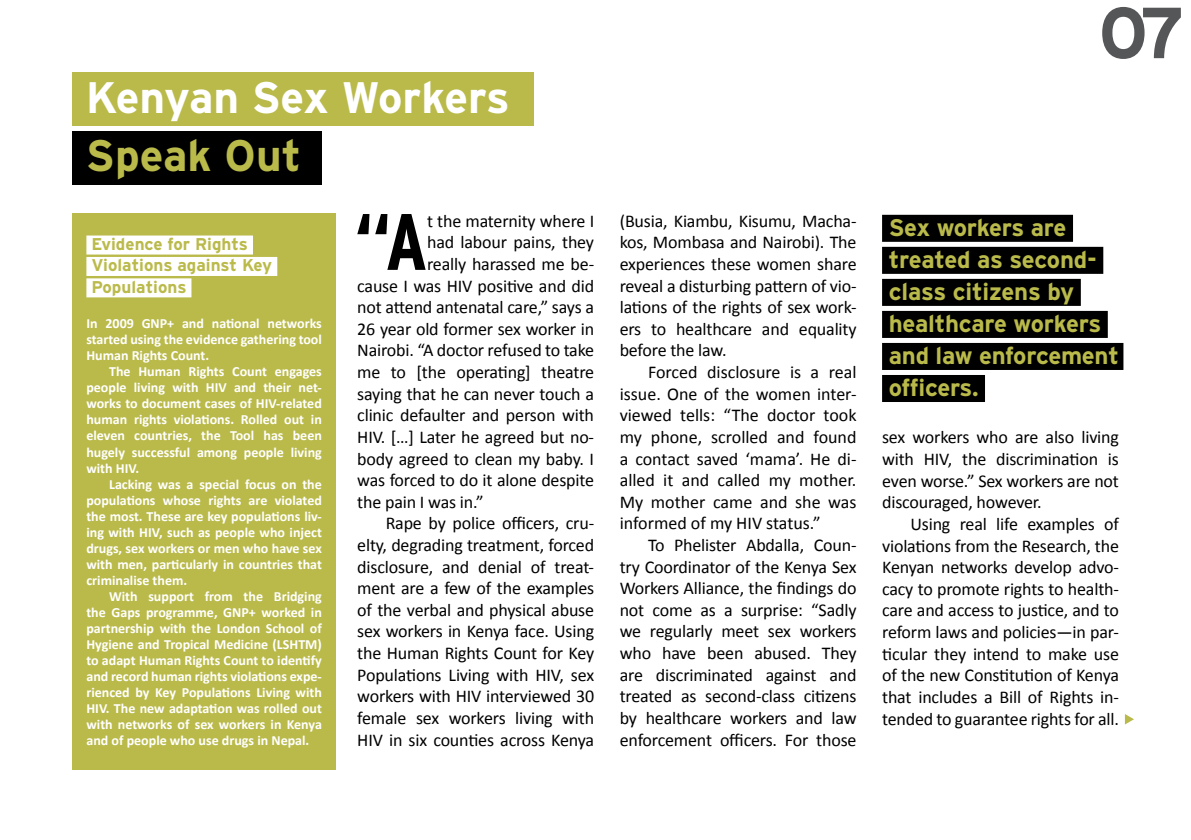
<style>
.page{position:relative;width:1191px;height:840px;background:#fff}
.page>*{position:absolute;margin:0;border:0;box-sizing:border-box;transform-origin:0 0}
.t1{font:700 condensed 79.8px "Interstate";color:#000001}
.t2{font:700 72px "Interstate";color:#555658}
.t3{font:700 44px "Interstate";letter-spacing:-.02em;color:#fff}
.t4{font:700 44px "Interstate";color:#baba4b}
.t5{font:700 24px/32px "Interstate";letter-spacing:-.01em;color:#baba4b}
.t6{font:18px/21.6px "Calibri";letter-spacing:-.01em;color:#000001;text-align:justify}
.t7{font:700 17px/21.4px "Interstate";color:#baba4b}
.t8{font:700 14px/16px "Calibri";color:#fff;text-align:justify}
</style>
<div class="page">
<div style="left:72px;top:72px;width:461px;height:54px;background:#baba4b"></div>
<div style="left:72px;top:131px;width:250px;height:54px;background:#000001"></div>
<div style="left:72px;top:213px;width:264px;height:556px;background:#baba4b"></div>
<div style="left:86px;top:235px;width:167px;height:19px;background:#fff"></div>
<div style="left:86px;top:257px;width:191px;height:19px;background:#fff"></div>
<div style="left:86px;top:278px;width:105px;height:19px;background:#fff"></div>
<div style="left:882px;top:215px;width:191px;height:27px;background:#000001"></div>
<div style="left:882px;top:247px;width:221px;height:27px;background:#000001"></div>
<div style="left:882px;top:279px;width:198px;height:27px;background:#000001"></div>
<div style="left:882px;top:311px;width:225px;height:27px;background:#000001"></div>
<div style="left:882px;top:343px;width:241px;height:27px;background:#000001"></div>
<div style="left:882px;top:375px;width:103px;height:27px;background:#000001"></div>
<svg style="left:1125px;top:714px;width:9px;height:10px"></svg>
<h3 class="t3" style="left:86px;top:81px;width:425px">Kenyan Sex Workers</h3>
<h3 class="t4" style="left:86px;top:139px;width:217px">Speak Out</h3>
<p class="t7" style="left:91px;top:234px;width:182px">Evidence for Rights<br>Violations against Key<br>Populations</p>
<p class="t8" style="left:86px;top:316px;width:237px">In 2009 GNP+ and national networks started using the evidence gathering tool Human Rights Count.</p>
<p class="t8" style="left:86px;top:364px;width:237px;text-indent:23px">The Human Rights Count engages people living with HIV and their net&shy;works to document cases of HIV-related human rights violations. Rolled out in eleven countries, the Tool has been hugely successful among people living with HIV.</p>
<p class="t8" style="left:86px;top:477px;width:237px;text-indent:23px">Lacking was a special focus on the populations whose rights are violated the most. These are key populations liv&shy;ing with HIV, such as people who inject drugs, sex workers or men who have sex with men, particularly in countries that criminalise them.</p>
<p class="t8" style="left:86px;top:589px;width:237px;text-indent:23px">With support from the Bridging the Gaps programme, GNP+ worked in partnership with the London School of Hygiene and Tropical Medicine (LSHTM) to adapt Human Rights Count to identify and record human rights violations expe&shy;rienced by Key Populations Living with HIV. The new adaptation was rolled out with networks of sex workers in Kenya and of people who use drugs in Nepal.</p>
<h1 class="t1" style="left:354px;top:212px;width:76px">“A</h1>
<p class="t6" style="left:427px;top:209px;width:169px">t the maternity where I</p>
<p class="t6" style="left:427px;top:231px;width:169px">had labour pains, they</p>
<p class="t6" style="left:427px;top:253px;width:169px">really harassed me be-</p>
<p class="t6" style="left:357px;top:274px;width:238px">cause I was HIV positive and did</p>
<p class="t6" style="left:357px;top:296px;width:238px">not attend antenatal care,” says a</p>
<p class="t6" style="left:357px;top:317px;width:238px">26 year old former sex worker in</p>
<p class="t6" style="left:357px;top:339px;width:238px">Nairobi. “A doctor refused to take</p>
<p class="t6" style="left:357px;top:361px;width:238px">me to [the operating] theatre</p>
<p class="t6" style="left:357px;top:382px;width:238px">saying that he can never touch a</p>
<p class="t6" style="left:357px;top:404px;width:238px">clinic defaulter and person with</p>
<p class="t6" style="left:357px;top:425px;width:238px">HIV. […] Later he agreed but no-</p>
<p class="t6" style="left:357px;top:447px;width:238px">body agreed to clean my baby. I</p>
<p class="t6" style="left:357px;top:469px;width:238px">was forced to do it alone despite</p>
<p class="t6" style="left:357px;top:490px;width:128px">the pain I was in.”</p>
<p class="t6" style="left:386px;top:512px;width:210px">Rape by police officers, cru-</p>
<p class="t6" style="left:357px;top:533px;width:238px">elty, degrading treatment, forced</p>
<p class="t6" style="left:357px;top:555px;width:238px">disclosure, and denial of treat-</p>
<p class="t6" style="left:357px;top:577px;width:238px">ment are a few of the examples</p>
<p class="t6" style="left:357px;top:598px;width:238px">of the verbal and physical abuse</p>
<p class="t6" style="left:357px;top:620px;width:238px">sex workers in Kenya face. Using</p>
<p class="t6" style="left:357px;top:641px;width:238px">the Human Rights Count for Key</p>
<p class="t6" style="left:357px;top:663px;width:238px">Populations Living with HIV, sex</p>
<p class="t6" style="left:357px;top:685px;width:238px">workers with HIV interviewed 30</p>
<p class="t6" style="left:357px;top:706px;width:238px">female sex workers living with</p>
<p class="t6" style="left:357px;top:728px;width:238px">HIV in six counties across Kenya</p>
<p class="t6" style="left:619px;top:209px;width:238px">(Busia, Kiambu, Kisumu, Macha&shy;kos, Mombasa and Nairobi). The experiences these women share reveal a disturbing pattern of vio&shy;lations of the rights of sex work&shy;ers to healthcare and equality before the law.</p>
<p class="t6" style="left:619px;top:361px;width:238px;text-indent:28px">Forced disclosure is a real issue. One of the women inter&shy;viewed tells: “The doctor took my phone, scrolled and found a contact saved ‘mama’. He di&shy;alled it and called my mother.<br>My mother came and she was informed of my HIV status.”</p>
<p class="t6" style="left:619px;top:533px;width:238px;text-indent:28px">To Phelister Abdalla, Coun&shy;try Coordinator of the Kenya Sex Workers Alliance, the findings do not come as a surprise: “Sadly we regularly meet sex workers who have been abused. They are discriminated against and treated as second-class citizens by healthcare workers and law enforcement officers. For those</p>
<h2 class="t2" style="left:1098px;top:6px;width:88px">07</h2>
<h3 class="t5" style="left:888px;top:214px;width:232px">Sex workers are treated as second&shy;class citizens by healthcare workers and law enforcement officers.</h3>
<p class="t6" style="left:882px;top:426px;width:238px">sex workers who are also living with HIV, the discrimination is even worse.” Sex workers are not discouraged, however.</p>
<p class="t6" style="left:882px;top:512px;width:238px;text-indent:28px">Using real life examples of violations from the Research, the Kenyan networks develop advo&shy;cacy to promote rights to health&shy;care and access to justice, and to reform laws and policies—in par&shy;ticular they intend to make use of the new Constitution of Kenya that includes a Bill of Rights in&shy;tended to guarantee rights for all.</p>
</div>
